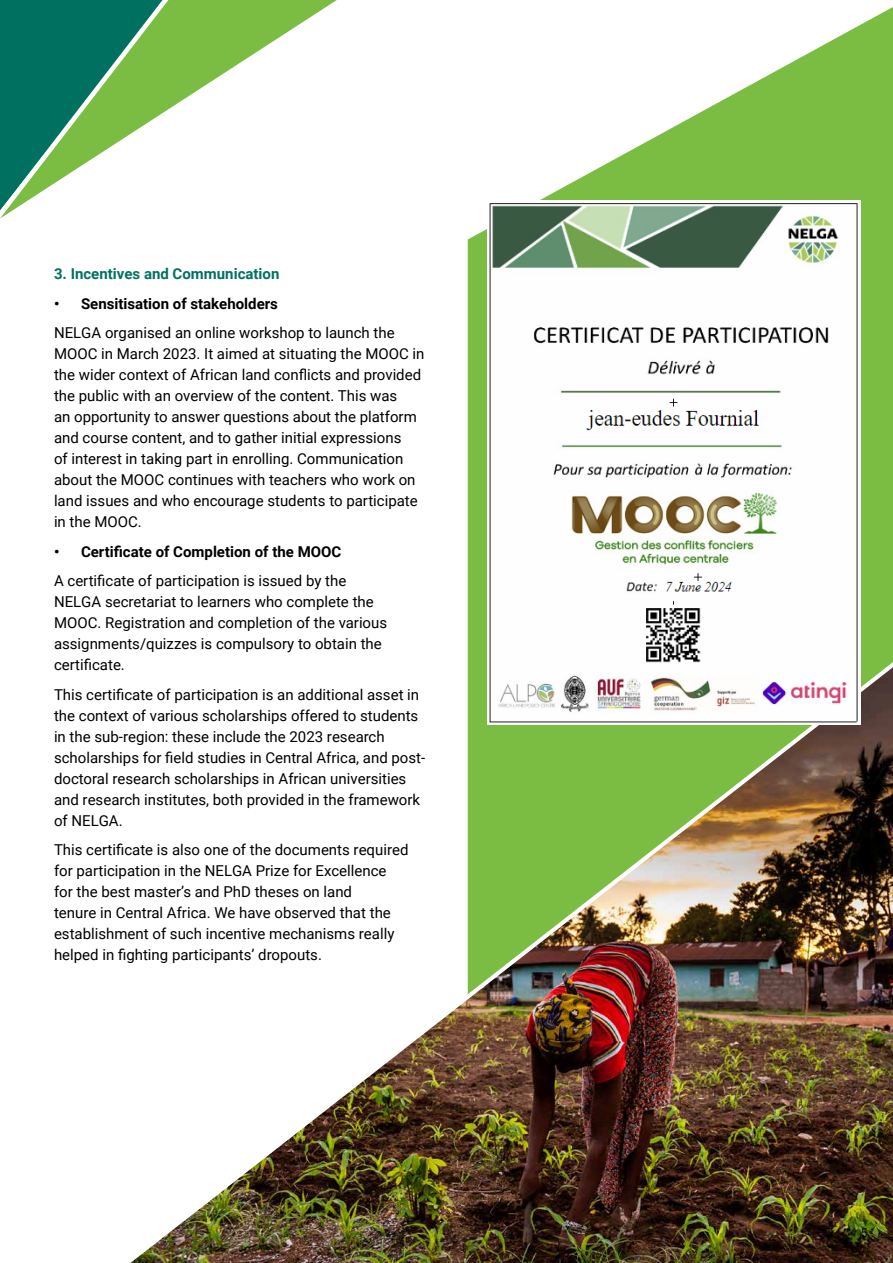
<style>
.page{position:relative;width:893px;height:1263px;background:#fff}
.page>*{position:absolute;margin:0;border:0;box-sizing:border-box;transform-origin:0 0}
.t1{font:15px/21px "Roboto";color:#000}
.t2{font:700 15px "Roboto";color:#000}
.t3{font:700 15px "Roboto";color:#007161}
.t4{font:12px "Roboto";color:#000}
</style>
<div class="page">
<svg style="left:468px;top:7px;width:425px;height:640px;fill:#7bbd42"></svg>
<img style="left:130px;top:647px;width:763px;height:616px">
<img style="left:488px;top:201px;width:372px;height:523px">
<svg style="left:0;top:0;width:337px;height:219px"></svg>
<p class="t3" style="left:54px;top:264px;width:227px">3. Incentives and Communication</p>
<p class="t2" style="left:54px;top:293px;width:225px">• Sensitisation of stakeholders</p>
<p class="t1" style="left:54px;top:322px;width:372px">NELGA organised an online workshop to launch the MOOC in March 2023. It aimed at situating the MOOC in the wider context of African land conflicts and provided the public with an overview of the content. This was<br>an opportunity to answer questions about the platform and course content, and to gather initial expressions<br>of interest in taking part in enrolling. Communication about the MOOC continues with teachers who work on land issues and who encourage students to participate in the MOOC.</p>
<p class="t2" style="left:54px;top:541px;width:289px">• Certificate of Completion of the MOOC</p>
<p class="t1" style="left:54px;top:570px;width:335px">A certificate of participation is issued by the NELGA secretariat to learners who complete the MOOC. Registration and completion of the various assignments/quizzes is compulsory to obtain the certificate.</p>
<p class="t1" style="left:54px;top:683px;width:373px">This certificate of participation is an additional asset in the context of various scholarships offered to students in the sub-region: these include the 2023 research scholarships for field studies in Central Africa, and post&shy;doctoral research scholarships in African universities and research institutes, both provided in the framework of NELGA.</p>
<p class="t1" style="left:54px;top:839px;width:356px">This certificate is also one of the documents required for participation in the NELGA Prize for Excellence for the best master’s and PhD theses on land<br>tenure in Central Africa. We have observed that the establishment of such incentive mechanisms really helped in fighting participants’ dropouts.</p>
<p class="t4" style="left:861px;top:1224px;width:8px">5</p>
</div>
